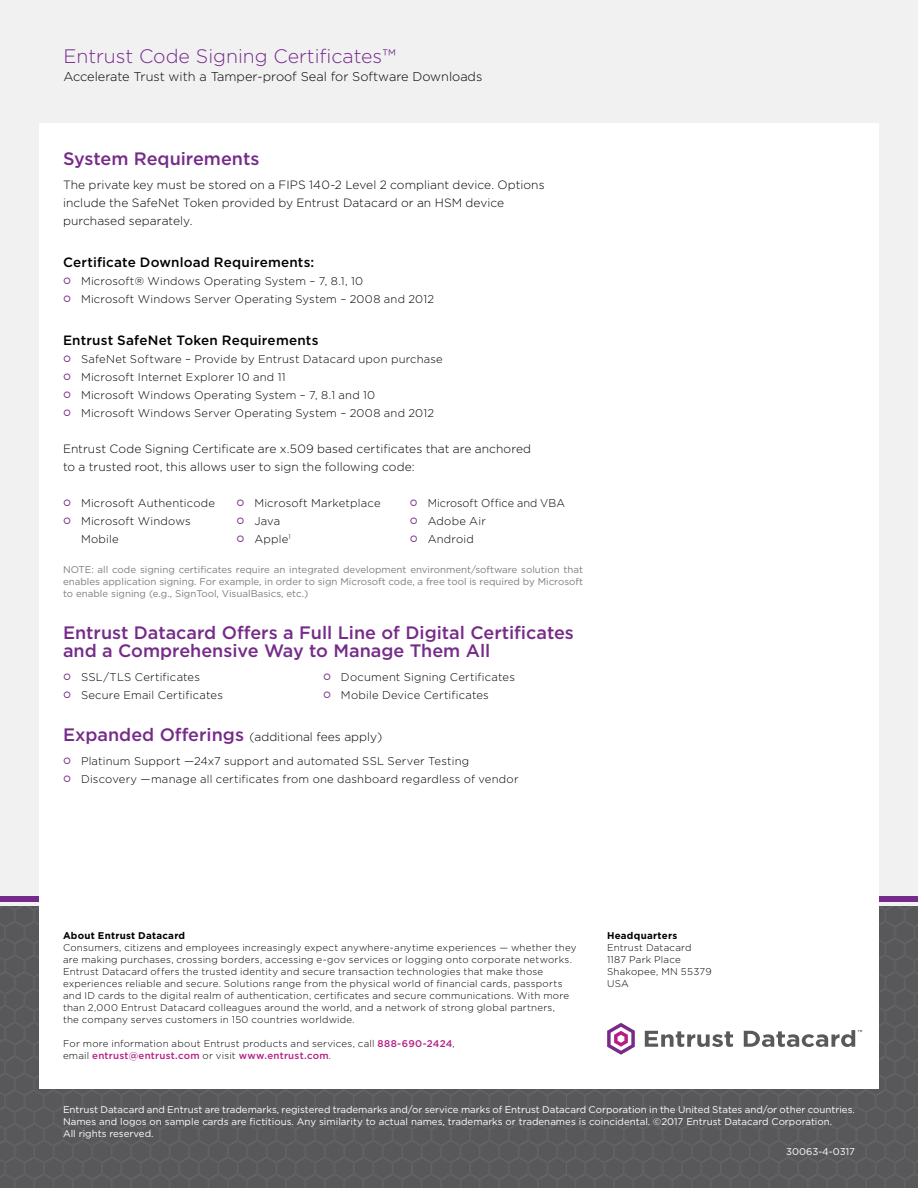
<style>
.page{position:relative;width:918px;height:1188px;background:#f1f1f2}
.page>*{position:absolute;margin:0;border:0;box-sizing:border-box;transform-origin:0 0}
.t1{font:300 19.5px "Gotham";color:#762b8a}
.t2{font:500 18px/18px "Gotham";color:#762b8a}
.t3{font:500 13.5px "Gotham";letter-spacing:.015em;color:#000}
.t4{font:300 12.75px "Gotham";color:#000}
.t5{font:300 12px/18px "Gotham";color:#000}
.t6{font:300 11.25px/18px "Gotham";letter-spacing:.015em;color:#000}
.t7{font:300 9.75px/12px "Gotham";letter-spacing:.025em;color:#000}
.t8{font:9.75px/12px "Gotham";color:#fff}
.t9{font:9.75px/12px "Gotham";color:#7c7e81;text-align:justify}
.t10{font:700 9.75px "Gotham";letter-spacing:.025em;color:#000}
.s1{font-weight:500;font-size:18px;color:#762b8a}
.s2{font-weight:500;color:#b51e85}
</style>
<div class="page">
<div style="left:0;top:896px;width:918px;height:6px;background:#762b8a"></div>
<img style="left:0;top:906px;width:918px;height:282px">
<div style="left:39px;top:123px;width:840px;height:966px;background:#fff"></div>
<svg style="left:645px;top:1031px;width:88px;height:16px"></svg>
<svg style="left:744px;top:1030px;width:118px;height:17px"></svg>
<svg style="left:607px;top:1023px;width:28px;height:32px"></svg>
<h1 class="t1" style="left:63px;top:45px;width:334px">Entrust Code Signing Certificates™</h1>
<h3 class="t4" style="left:63px;top:70px;width:421px">Accelerate Trust with a Tamper-proof Seal for Software Downloads</h3>
<h2 class="t2" style="left:63px;top:149px;width:198px">System Requirements</h2>
<p class="t5" style="left:63px;top:176px;width:483px">The private key must be stored on a FIPS 140-2 Level 2 compliant device. Options include the SafeNet Token provided by Entrust Datacard or an HSM device purchased separately.</p>
<h3 class="t3" style="left:63px;top:255px;width:253px">Certificate Download Requirements:</h3>
<p class="t6" style="left:81px;top:272px;width:355px">Microsoft® Windows Operating System – 7, 8.1, 10<br>Microsoft Windows Server Operating System – 2008 and 2012</p>
<h3 class="t3" style="left:63px;top:333px;width:257px">Entrust SafeNet Token Requirements</h3>
<p class="t6" style="left:81px;top:350px;width:363px">SafeNet Software – Provide by Entrust Datacard upon purchase Microsoft Internet Explorer 10 and 11<br>Microsoft Windows Operating System – 7, 8.1 and 10<br>Microsoft Windows Server Operating System – 2008 and 2012</p>
<p class="t5" style="left:63px;top:440px;width:470px">Entrust Code Signing Certificate are x.509 based certificates that are anchored to a trusted root, this allows user to sign the following code:</p>
<p class="t6" style="left:81px;top:494px;width:136px">Microsoft Authenticode<br>Microsoft Windows<br>Mobile</p>
<p class="t6" style="left:254px;top:494px;width:128px">Microsoft Marketplace<br>Java<br>Apple<sup>1</sup></p>
<p class="t6" style="left:428px;top:494px;width:139px">Microsoft Office and VBA<br>Adobe Air<br>Android</p>
<p class="t9" style="left:63px;top:563px;width:522px">NOTE: all code signing certificates require an integrated development environment/software solution that enables application signing. For example, in order to sign Microsoft code, a free tool is required by Microsoft to enable signing (e.g., SignTool, VisualBasics, etc.)</p>
<h2 class="t2" style="left:63px;top:623px;width:512px">Entrust Datacard Offers a Full Line of Digital Certificates and a Comprehensive Way to Manage Them All</h2>
<p class="t6" style="left:81px;top:668px;width:143px">SSL/TLS Certificates<br>Secure Email Certificates</p>
<p class="t6" style="left:341px;top:668px;width:175px">Document Signing Certificates<br>Mobile Device Certificates</p>
<p class="t5" style="left:63px;top:728px;width:321px"><span class="s1">Expanded Offerings</span> (additional fees apply)</p>
<p class="t6" style="left:81px;top:752px;width:439px">Platinum Support —24x7 support and automated SSL Server Testing<br>Discovery —manage all certificates from one dashboard regardless of vendor</p>
<p class="t10" style="left:63px;top:930px;width:124px">About Entrust Datacard</p>
<p class="t7" style="left:63px;top:941px;width:515px">Consumers, citizens and employees increasingly expect anywhere-anytime experiences — whether they are making purchases, crossing borders, accessing e-gov services or logging onto corporate networks.<br>Entrust Datacard offers the trusted identity and secure transaction technologies that make those experiences reliable and secure. Solutions range from the physical world of financial cards, passports and ID cards to the digital realm of authentication, certificates and secure communications. With more than 2,000 Entrust Datacard colleagues around the world, and a network of strong global partners,<br>the company serves customers in 150 countries worldwide.</p>
<p class="t7" style="left:63px;top:1037px;width:393px">For more information about Entrust products and services, call <span class="s2">888-690-2424</span>, email <span class="s2">entrust@entrust.com</span> or visit <span class="s2">www.entrust.com</span>.</p>
<p class="t10" style="left:607px;top:930px;width:72px">Headquarters</p>
<p class="t7" style="left:607px;top:941px;width:106px">Entrust Datacard<br>1187 Park Place<br>Shakopee, MN 55379<br>USA</p>
<p class="t8" style="left:63px;top:1103px;width:794px">Entrust Datacard and Entrust are trademarks, registered trademarks and/or service marks of Entrust Datacard Corporation in the United States and/or other countries.<br>Names and logos on sample cards are fictitious. Any similarity to actual names, trademarks or tradenames is coincidental. ©2017 Entrust Datacard Corporation.<br>All rights reserved.</p>
<p class="t8" style="left:786px;top:1145px;width:70px">30063-4-0317</p>
</div>
